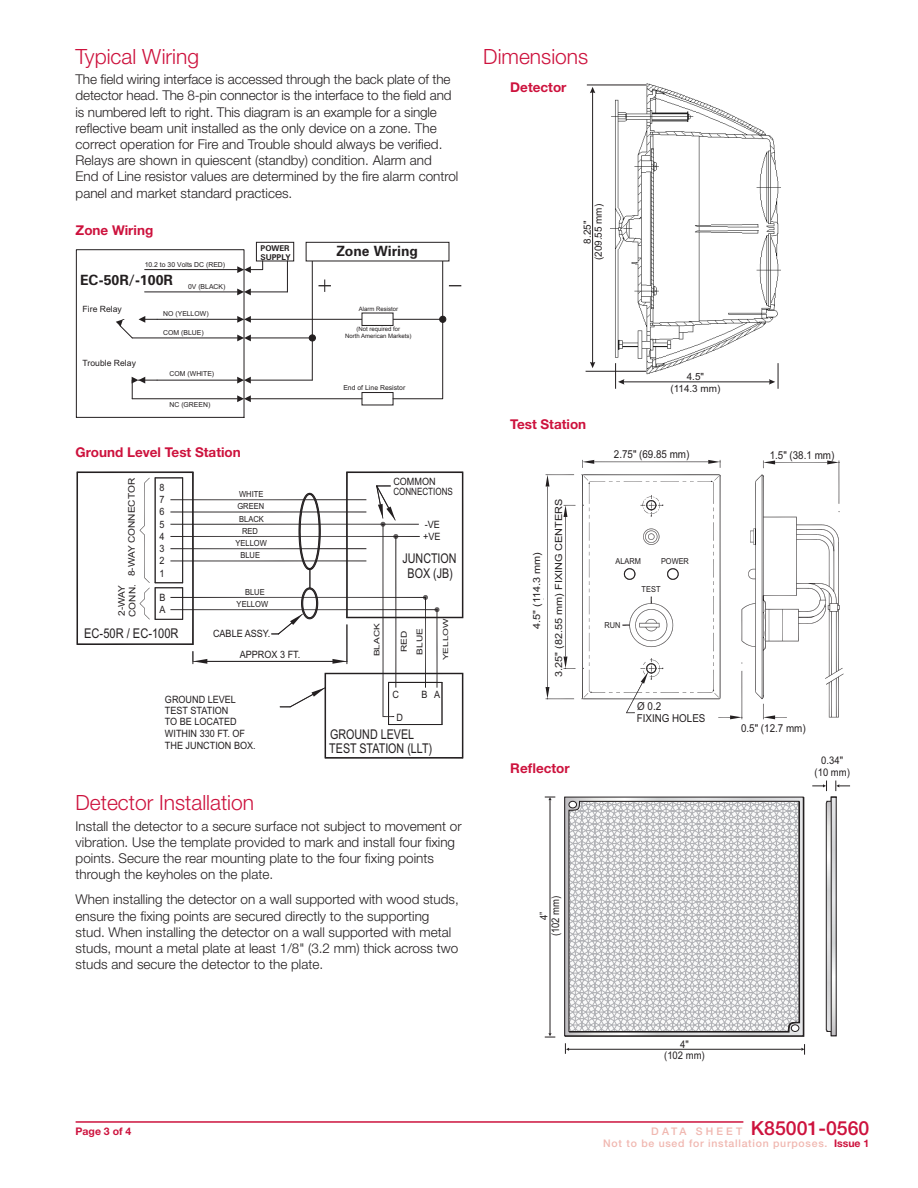
<style>
.page{position:relative;width:918px;height:1188px;background:#fff}
.page>*{position:absolute;margin:0;border:0;box-sizing:border-box;transform-origin:0 0}
.HEAD{font:300 21px "Helvetica Neue LT Std";color:#cd123d}
.t1{font:500 19.5px "Helvetica Neue LT Std";color:#cd123d}
.t2{font:700 14.25px "Zurich BT";color:#231f20}
.BODY{font:300 13.5px/16.2px "Helvetica Neue LT Std";color:#231f20}
.BODY-2{font:700 13.5px "Helvetica Neue LT Std";color:#cd123d}
.t3{font:13.35px/15.1px "Arial";color:#231f20;text-align:center;scale:.8 1}
.t4{font:13.35px "Arial";color:#231f20;scale:.83 1}
.t5{font:10.95px "Arial";color:#231f20;scale:.9 1}
.t6{font:500 10.5px "Helvetica Neue LT Std";letter-spacing:.07em;color:#f0b7b0}
.t7{font:10.5px/11.7px "Arial";color:#231f20;text-align:center;scale:.9 1}
.t8{font:700 10.5px "Helvetica Neue LT Std";color:#cd123d}
.t9{font:10.05px/12.1px "Arial";color:#231f20;scale:.9 1}
.t10{font:9.9px/11.1px "Arial";color:#231f20;text-align:center}
.t11{font:9.75px "Arial";color:#231f20;scale:1.11 1}
.t12{font:9px/10.5px "Arial";color:#231f20;scale:1.11 1}
.t13{font:8.55px "Arial";color:#231f20}
.t14{font:8.4px/12.1px "Arial";color:#231f20;scale:.9 1}
.t15{font:8.25px "Arial";color:#231f20;scale:.9 1}
.t16{font:8.1px "Arial";color:#231f20;scale:1.25 1}
.t17{font:700 7.95px/9.6px "Zurich BT";color:#231f20}
.t18{font:7.5px "Arial";color:#231f20;scale:1.33 1}
.t19{font:7.05px "Arial";color:#231f20;scale:1.43 1}
.t20{font:6.9px "Arial";color:#231f20}
.t21{font:6px/7.2px "Arial";color:#231f20;text-align:center}
.s1{font-size:10.5px;color:#f0b7b0}
.s2{font-weight:700;color:#cd123d}
</style>
<div class="page">
<hr style="left:76px;top:1121px;width:667px;height:2px;background:#cd123d">
<svg style="left:77px;top:472px;width:386px;height:287px"></svg>
<svg style="left:543px;top:474px;width:32px;height:226px"></svg>
<svg style="left:582px;top:460px;width:262px;height:259px"></svg>
<img style="left:591px;top:83px;width:190px;height:292px">
<hr style="left:587px;top:85px;width:59px;height:1px;background:#231f20">
<hr style="left:586px;top:371px;width:60px;height:1px;background:#231f20">
<hr style="left:592px;top:90px;width:1px;height:275px;background:#231f20">
<svg style="left:590px;top:87px;width:5px;height:6px"></svg>
<svg style="left:590px;top:362px;width:5px;height:6px"></svg>
<hr style="left:621px;top:382px;width:151px;height:1px;background:#231f20">
<svg style="left:615px;top:363px;width:9px;height:26px"></svg>
<svg style="left:769px;top:363px;width:10px;height:26px"></svg>
<svg style="left:550px;top:797px;width:286px;height:239px"></svg>
<hr style="left:569px;top:1049px;width:232px;height:1px;background:#231f20">
<svg style="left:565px;top:1043px;width:4px;height:11px"></svg>
<svg style="left:801px;top:1044px;width:4px;height:11px"></svg>
<svg style="left:545px;top:1033px;width:10px;height:5px"></svg>
<svg style="left:545px;top:797px;width:10px;height:3px"></svg>
<svg style="left:812px;top:781px;width:15px;height:10px"></svg>
<svg style="left:836px;top:781px;width:14px;height:10px"></svg>
<hr style="left:251px;top:338px;width:61px;height:1px;background:#231f20">
<hr style="left:251px;top:319px;width:111px;height:1px;background:#231f20">
<hr style="left:251px;top:380px;width:61px;height:1px;background:#231f20">
<hr style="left:251px;top:398px;width:111px;height:1px;background:#231f20">
<div style="left:306px;top:242px;width:143px;height:19px;background:#fff;border:1px solid #231f20"></div>
<svg style="left:309px;top:260px;width:152px;height:139px"></svg>
<div style="left:256px;top:242px;width:38px;height:19px;background:#fff;border:1px solid #231f20"></div>
<svg style="left:76px;top:249px;width:212px;height:169px"></svg>
<div style="left:362px;top:313px;width:31px;height:13px;background:#fff;border:1px solid #231f20"></div>
<p class="HEAD" style="left:76px;top:43px;width:125px">Typical Wiring</p>
<p class="BODY" style="left:76px;top:71px;width:384px">The field wiring interface is accessed through the back plate of the detector head. The 8-pin connector is the interface to the field and is numbered left to right. This diagram is an example for a single reflective beam unit installed as the only device on a zone. The correct operation for Fire and Trouble should always be verified.<br>Relays are shown in quiescent (standby) condition. Alarm and<br>End of Line resistor values are determined by the fire alarm control panel and market standard practices.</p>
<p class="BODY-2" style="left:76px;top:222px;width:79px">Zone Wiring</p>
<p class="t20" style="left:145px;top:262px;width:82px">10.2 to 30 Volts DC (RED)</p>
<p class="t2" style="left:80px;top:272px;width:94px">EC-50R/-100R</p>
<p class="t20" style="left:188px;top:284px;width:39px">0V (BLACK)</p>
<p class="t13" style="left:83px;top:305px;width:41px">Fire Relay</p>
<p class="t13" style="left:83px;top:360px;width:55px">Trouble Relay</p>
<p class="t20" style="left:163px;top:311px;width:47px">NO (YELLOW)</p>
<p class="t20" style="left:163px;top:330px;width:42px">COM (BLUE)</p>
<p class="t20" style="left:169px;top:371px;width:46px">COM (WHITE)</p>
<p class="t20" style="left:169px;top:402px;width:42px">NC (GREEN)</p>
<p class="BODY-2" style="left:76px;top:444px;width:167px">Ground Level Test Station</p>
<p class="t17" style="left:261px;top:243px;width:32px">POWER<br>SUPPLY</p>
<p class="t2" style="left:336px;top:242px;width:83px">Zone Wiring</p>
<p class="t21" style="left:359px;top:305px;width:41px">Alarm Resistor</p>
<p class="t21" style="left:345px;top:326px;width:68px">(Not required for<br>North American Markets)</p>
<p class="t20" style="left:343px;top:385px;width:63px">End of Line Resistor</p>
<p class="t12" style="left:127px;top:576px;width:90px;rotate:-90deg">8-WAY CONNECTOR</p>
<p class="t9" style="left:159px;top:482px;width:7px">8</p>
<p class="t9" style="left:159px;top:494px;width:7px">7<br>6</p>
<p class="t9" style="left:159px;top:519px;width:7px">5</p>
<p class="t9" style="left:159px;top:531px;width:7px">4<br>3</p>
<p class="t9" style="left:159px;top:556px;width:7px">2<br>1</p>
<p class="t14" style="left:237px;top:489px;width:31px">WHITE<br>GREEN</p>
<p class="t14" style="left:239px;top:513px;width:29px">BLACK</p>
<p class="t14" style="left:242px;top:526px;width:19px">RED</p>
<p class="t14" style="left:235px;top:538px;width:36px">YELLOW</p>
<p class="t14" style="left:240px;top:550px;width:23px">BLUE</p>
<p class="t12" style="left:117px;top:617px;width:31px;rotate:-90deg">2-WAY<br>CONN.</p>
<p class="t9" style="left:159px;top:592px;width:8px">B<br>A</p>
<p class="t14" style="left:245px;top:587px;width:23px">BLUE</p>
<p class="t14" style="left:237px;top:599px;width:36px">YELLOW</p>
<p class="t4" style="left:84px;top:628px;width:115px">EC-50R / EC-100R</p>
<p class="t9" style="left:213px;top:629px;width:65px">CABLE ASSY.</p>
<p class="t9" style="left:240px;top:649px;width:69px">APPROX 3 FT.</p>
<p class="t9" style="left:165px;top:694px;width:81px;line-height:11.2px">GROUND LEVEL<br>TEST STATION<br>TO BE LOCATED</p>
<p class="t9" style="left:165px;top:728px;width:91px">WITHIN 330 FT. OF</p>
<p class="t9" style="left:165px;top:740px;width:102px">THE JUNCTION BOX.</p>
<p class="t9" style="left:393px;top:477px;width:68px;line-height:10.5px">COMMON<br>CONNECTIONS</p>
<p class="t9" style="left:425px;top:519px;width:18px">-VE</p>
<p class="t9" style="left:423px;top:531px;width:21px">+VE</p>
<p class="t3" style="left:403px;top:552px;width:69px">JUNCTION<br>BOX (JB)</p>
<p class="t16" style="left:416px;top:655px;width:23px;rotate:-90deg">BLUE</p>
<p class="t19" style="left:443px;top:660px;width:31px;rotate:-90deg">YELLOW</p>
<p class="t9" style="left:422px;top:689px;width:22px">B A</p>
<p class="t18" style="left:374px;top:656px;width:26px;rotate:-90deg">BLACK</p>
<p class="t16" style="left:401px;top:652px;width:19px;rotate:-90deg">RED</p>
<p class="t9" style="left:392px;top:689px;width:9px">C</p>
<p class="t3" style="left:330px;top:728px;width:107px">GROUND LEVEL</p>
<p class="t9" style="left:396px;top:712px;width:9px">D</p>
<p class="t3" style="left:329px;top:742px;width:130px">TEST STATION (LLT)</p>
<p class="HEAD" style="left:76px;top:790px;width:180px">Detector Installation</p>
<p class="BODY" style="left:76px;top:818px;width:388px">Install the detector to a secure surface not subject to movement or vibration. Use the template provided to mark and install four fixing points. Secure the rear mounting plate to the four fixing points through the keyholes on the plate.</p>
<p class="BODY" style="left:76px;top:891px;width:385px">When installing the detector on a wall supported with wood studs, ensure the fixing points are secured directly to the supporting stud. When installing the detector on a wall supported with metal studs, mount a metal plate at least 1/8" (3.2 mm) thick across two studs and secure the detector to the plate.</p>
<p class="HEAD" style="left:483px;top:43px;width:106px">Dimensions</p>
<p class="BODY-2" style="left:510px;top:79px;width:58px">Detector</p>
<p class="t10" style="left:583px;top:260px;width:58px;rotate:-90deg">8.25" (209.55 mm)</p>
<p class="BODY-2" style="left:510px;top:416px;width:78px">Test Station</p>
<p class="t10" style="left:670px;top:372px;width:52px">4.5"<br>(114.3 mm)</p>
<p class="t5" style="left:614px;top:450px;width:85px">2.75" (69.85 mm)</p>
<p class="t5" style="left:770px;top:451px;width:73px">1.5" (38.1 mm)</p>
<p class="t11" style="left:533px;top:629px;width:71px;rotate:-90deg">4.5" (114.3 mm)</p>
<p class="t11" style="left:555px;top:677px;width:162px;rotate:-90deg">3.25" (82.55 mm) FIXING CENTERS</p>
<p class="BODY-2" style="left:510px;top:760px;width:61px">Reflector</p>
<p class="t15" style="left:616px;top:558px;width:30px">ALARM</p>
<p class="t15" style="left:661px;top:558px;width:32px">POWER</p>
<p class="t15" style="left:604px;top:622px;width:19px">RUN</p>
<p class="t15" style="left:642px;top:586px;width:22px">TEST</p>
<p class="t5" style="left:637px;top:702px;width:28px">Ø 0.2</p>
<p class="t5" style="left:637px;top:714px;width:78px">FIXING HOLES</p>
<p class="t5" style="left:741px;top:724px;width:73px">0.5" (12.7 mm)</p>
<p class="t7" style="left:815px;top:756px;width:41px">0.34" (10 mm)</p>
<p class="t7" style="left:539px;top:936px;width:47px;rotate:-90deg">4”<br>(102 mm)</p>
<p class="t7" style="left:664px;top:1039px;width:47px">4"<br>(102 mm)</p>
<p class="t8" style="left:76px;top:1124px;width:57px">Page 3 of 4</p>
<p class="t1" style="left:651px;top:1116px;width:220px"><span class="s1">D A T A S H E E T</span> K85001-0560</p>
<p class="t6" style="left:603px;top:1137px;width:268px">Not to be used for installation purposes. <span class="s2">Issue 1</span></p>
</div>
